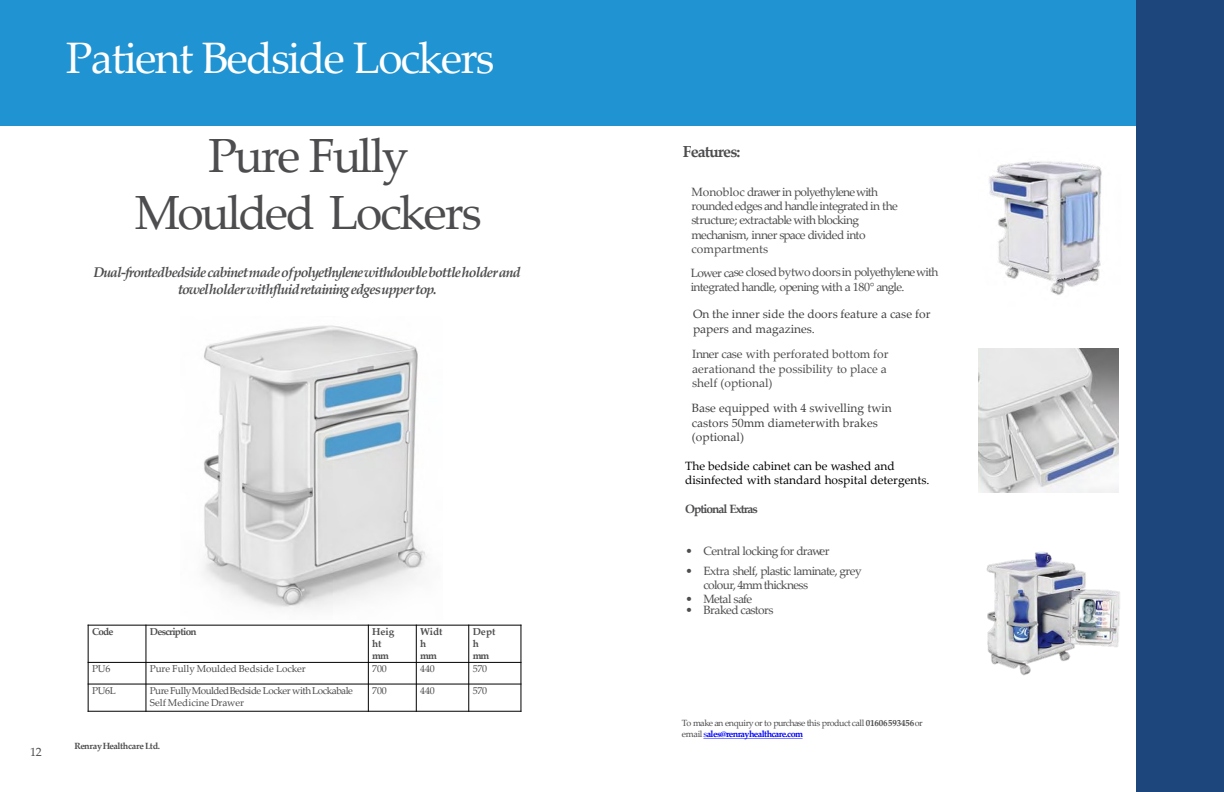
<style>
.page{position:relative;width:1224px;height:792px;background:#fff}
.page>*{position:absolute;margin:0;border:0;box-sizing:border-box;transform-origin:0 0}
.t1{font:48px/57.6px "Palatino Linotype";letter-spacing:-.05em;color:#4d4d4f;text-align:center}
.t2{font:44px "Palatino Linotype";letter-spacing:-.04em;color:#fff}
.t3{font:700 16px "Palatino Linotype";letter-spacing:-.06em;color:#4d4d4f}
.t4{font:italic 700 14px/16.8px "Palatino Linotype";letter-spacing:-.06em;color:#4d4d4f;text-align:center}
.t5{font:12px/14.4px "Palatino Linotype";letter-spacing:-.045em;color:#4d4d4f}
.t6{font:12px/14.4px "Palatino Linotype";color:#404040}
.t7{font:12px/14.4px "Palatino Linotype";color:#4d4d4f}
.t8{font:12px/14.4px "Palatino Linotype";color:#000}
.t9{font:700 12px "Palatino Linotype";letter-spacing:-.08em;color:#4d4d4f}
.t10{font:10px/12px "Palatino Linotype";letter-spacing:-.045em;color:#4d4d4f}
.t11{font:10px "Palatino Linotype";letter-spacing:-.02em;color:#4d4d4f}
.t12{font:700 10px/12px "Palatino Linotype";letter-spacing:-.07em;color:#4d4d4f}
.t13{font:9px/10.8px "Palatino Linotype";letter-spacing:-.05em;color:#4d4d4f}
.t14{font:700 9px "Palatino Linotype";letter-spacing:-.035em;color:#4d4d4f}
.s1{font-weight:700}
.s2{color:#00f}
.s3{font-weight:700;color:#00f}
</style>
<div class="page">
<div style="left:0;top:0;width:1137px;height:126px;background:#2093d2"></div>
<div style="left:1137px;top:0;width:87px;height:792px;background:#1d467d"></div>
<hr style="left:145px;top:625px;width:1px;height:87px;background:#000">
<hr style="left:368px;top:625px;width:1px;height:87px;background:#000">
<hr style="left:416px;top:625px;width:1px;height:87px;background:#000">
<hr style="left:468px;top:625px;width:1px;height:87px;background:#000">
<hr style="left:88px;top:662px;width:433px;height:1px;background:#000">
<hr style="left:88px;top:684px;width:433px;height:1px;background:#000">
<hr style="left:88px;top:625px;width:1px;height:87px;background:#000">
<hr style="left:520px;top:625px;width:1px;height:87px;background:#000">
<hr style="left:88px;top:625px;width:433px;height:1px;background:#000">
<hr style="left:88px;top:711px;width:433px;height:1px;background:#000">
<svg style="left:703px;top:738px;width:100px;height:1px"></svg>
<img style="left:204px;top:325px;width:223px;height:284px">
<img style="left:989px;top:161px;width:113px;height:134px">
<img style="left:979px;top:348px;width:139px;height:145px">
<img style="left:986px;top:552px;width:134px;height:124px">
<h2 class="t2" style="left:66px;top:27px;width:430px">Patient Bedside Lockers</h2>
<p class="t1" style="left:135px;top:125px;width:349px">Pure Fully<br>Moulded Lockers</p>
<p class="t4" style="left:93px;top:264px;width:429px">Dual-frontedbedsidecabinetmadeofpolyethylenewithdoublebottleholderand towelholderwithfluidretainingedgesuppertop.</p>
<p class="t5" style="left:30px;top:744px;width:13px">12</p>
<p class="t12" style="left:92px;top:625px;width:23px">Code</p>
<p class="t12" style="left:150px;top:625px;width:48px">Description</p>
<p class="t12" style="left:372px;top:625px;width:23px">Heig ht mm</p>
<p class="t12" style="left:420px;top:625px;width:24px">Widt h mm</p>
<p class="t12" style="left:473px;top:625px;width:24px">Dept h mm</p>
<p class="t11" style="left:92px;top:662px;width:20px">PU6</p>
<p class="t11" style="left:150px;top:662px;width:157px">Pure Fully Moulded Bedside Locker</p>
<p class="t11" style="left:372px;top:662px;width:16px">700</p>
<p class="t11" style="left:420px;top:662px;width:16px">440</p>
<p class="t11" style="left:473px;top:662px;width:16px">570</p>
<p class="t11" style="left:92px;top:684px;width:25px">PU6L</p>
<p class="t10" style="left:150px;top:684px;width:205px">Pure FullyMouldedBedside Locker withLockabale<br>Self Medicine Drawer</p>
<p class="t11" style="left:372px;top:684px;width:16px">700</p>
<p class="t11" style="left:420px;top:684px;width:16px">440</p>
<p class="t11" style="left:473px;top:684px;width:16px">570</p>
<p class="t14" style="left:74px;top:739px;width:87px">RenrayHealthcare Ltd.</p>
<p class="t3" style="left:683px;top:140px;width:59px">Features:</p>
<p class="t5" style="left:691px;top:184px;width:208px">Monobloc drawer in polyethylenewith roundededges and handle integrated in the structure; extractable with blocking mechanism, inner space divided into compartments</p>
<p class="t5" style="left:691px;top:265px;width:249px">Lower case closed bytwo doorsin polyethylenewith integrated handle, opening with a 180° angle.</p>
<p class="t6" style="left:693px;top:306px;width:239px">On the inner side the doors feature a case for papers and magazines.</p>
<p class="t7" style="left:692px;top:347px;width:198px">Inner case with perforated bottom for aerationand the possibility to place a shelf (optional)</p>
<p class="t6" style="left:692px;top:401px;width:201px">Base equipped with 4 swivelling twin castors 50mm diameterwith brakes (optional)</p>
<p class="t8" style="left:685px;top:458px;width:246px">The bedside cabinet can be washed and disinfected with standard hospital detergents.</p>
<p class="t9" style="left:685px;top:500px;width:74px">Optional Extras</p>
<p class="t5" style="left:685px;top:543px;width:146px">• Central locking for drawer</p>
<p class="t5" style="left:703px;top:563px;width:160px;text-indent:-18px">• Extra shelf, plastic laminate, grey colour, 4mm thickness</p>
<p class="t5" style="left:685px;top:592px;width:68px">• Metal safe</p>
<p class="t5" style="left:685px;top:602px;width:90px">• Braked castors</p>
<p class="t13" style="left:682px;top:718px;width:242px">To make an enquiryor to purchase this product call <span class="s1">01606593456</span>or email <span class="s2">s</span><span class="s3">ales@renrayhealthcare.com</span></p>
</div>
